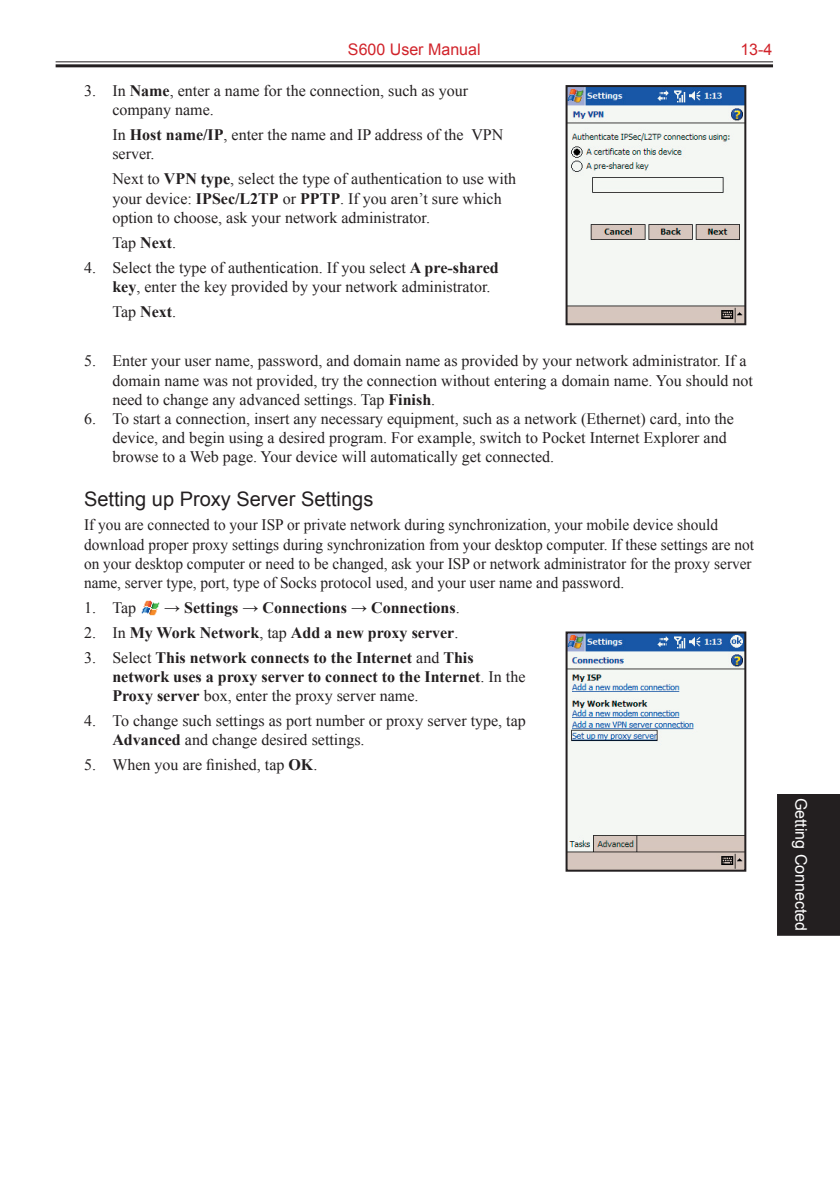
<style>
.page{position:relative;width:840px;height:1191px;background:#fff}
.page>*{position:absolute;margin:0;border:0;box-sizing:border-box;transform-origin:0 0}
.t1{font:20px "Arial";color:#231f20}
.t2{font:16px/19.2px "Times New Roman";color:#231f20}
.t3{font:16px/19.2px "Times New Roman";color:#231f20;scale:.96 1}
.t4{font:700 16px/19.2px "Times New Roman";color:#231f20}
.t5{font:16px "Arial";color:#d1232a}
.t6{font:16px "Arial";color:#fff}
.s1{font-weight:700}
.s2{font-weight:400}
</style>
<div class="page">
<hr style="left:56px;top:61px;width:716px;height:1px;background:#231f20">
<hr style="left:56px;top:64px;width:716px;height:3px;background:#231f20">
<div style="left:777px;top:795px;width:61px;height:139px;background:#231f20"></div>
<div style="left:776px;top:794px;width:63px;height:141px;border:2px solid #231f20"></div>
<svg style="left:839px;top:794px;width:1px;height:141px"></svg>
<img style="left:141px;top:600px;width:19px;height:16px">
<img style="left:568px;top:88px;width:175px;height:234px">
<div style="left:565px;top:85px;width:181px;height:240px;border:2px solid #231f20"></div>
<img style="left:568px;top:634px;width:175px;height:234px">
<div style="left:565px;top:631px;width:181px;height:240px;border:2px solid #231f20"></div>
<p class="t5" style="left:348px;top:39px;width:134px">S600 User Manual</p>
<p class="t5" style="left:740px;top:39px;width:34px">13-4</p>
<p class="t2" style="left:112px;top:81px;width:357px;text-indent:-28px">3. In <span class="s1">Name</span>, enter a name for the connection, such as your company name.</p>
<p class="t2" style="left:112px;top:125px;width:392px">In <span class="s1">Host name/IP</span>, enter the name and IP address of the VPN server.</p>
<p class="t2" style="left:112px;top:169px;width:405px">Next to <span class="s1">VPN type</span>, select the type of authentication to use with your device: <span class="s1">IPSec/L2TP</span> or <span class="s1">PPTP</span>. If you aren’t sure which option to choose, ask your network administrator.</p>
<p class="t2" style="left:112px;top:232px;width:65px">Tap <span class="s1">Next</span>.</p>
<p class="t2" style="left:112px;top:257px;width:387px;text-indent:-28px">4. Select the type of authentication. If you select <span class="s1">A pre-shared key</span>, enter the key provided by your network administrator.</p>
<p class="t2" style="left:112px;top:301px;width:65px">Tap <span class="s1">Next</span>.</p>
<p class="t2" style="left:112px;top:351px;width:641px;text-indent:-28px">5. Enter your user name, password, and domain name as provided by your network administrator. If a domain name was not provided, try the connection without entering a domain name. You should not need to change any advanced settings. Tap <span class="s1">Finish</span>.</p>
<p class="t2" style="left:112px;top:409px;width:622px;text-indent:-28px">6. To start a connection, insert any necessary equipment, such as a network (Ethernet) card, into the device, and begin using a desired program. For example, switch to Pocket Internet Explorer and browse to a Web page. Your device will automatically get connected.</p>
<p class="t1" style="left:84px;top:485px;width:291px">Setting up Proxy Server Settings</p>
<p class="t3" style="left:84px;top:515px;width:699px">If you are connected to your ISP or private network during synchronization, your mobile device should download proper proxy settings during synchronization from your desktop computer. If these settings are not on your desktop computer or need to be changed, ask your ISP or network administrator for the proxy server name, server type, port, type of Socks protocol used, and your user name and password.</p>
<p class="t2" style="left:84px;top:598px;width:54px">1. Tap</p>
<p class="t4" style="left:164px;top:597px;width:297px"><span class="s2">→</span> Settings <span class="s2">→</span> Connections <span class="s2">→</span> Connections<span class="s2">.</span></p>
<p class="t4" style="left:84px;top:622px;width:375px"><span class="s2">2. In</span> My Work Network<span class="s2">, tap</span> Add a new proxy server<span class="s2">.</span></p>
<p class="t4" style="left:112px;top:647px;width:414px;text-indent:-28px"><span class="s2">3. Select</span> This network connects to the Internet <span class="s2">and</span> This network uses a proxy server to connect to the Internet<span class="s2">. In the<br></span>Proxy server <span class="s2">box, enter the proxy server name.</span></p>
<p class="t2" style="left:112px;top:711px;width:415px;text-indent:-28px">4. To change such settings as port number or proxy server type, tap<br><span class="s1">Advanced</span> and change desired settings.</p>
<p class="t2" style="left:84px;top:755px;width:235px">5. When you are finished, tap <span class="s1">OK</span>.</p>
<p class="t6" style="left:811px;top:797px;width:135px;rotate:90deg">Getting Connected</p>
</div>
